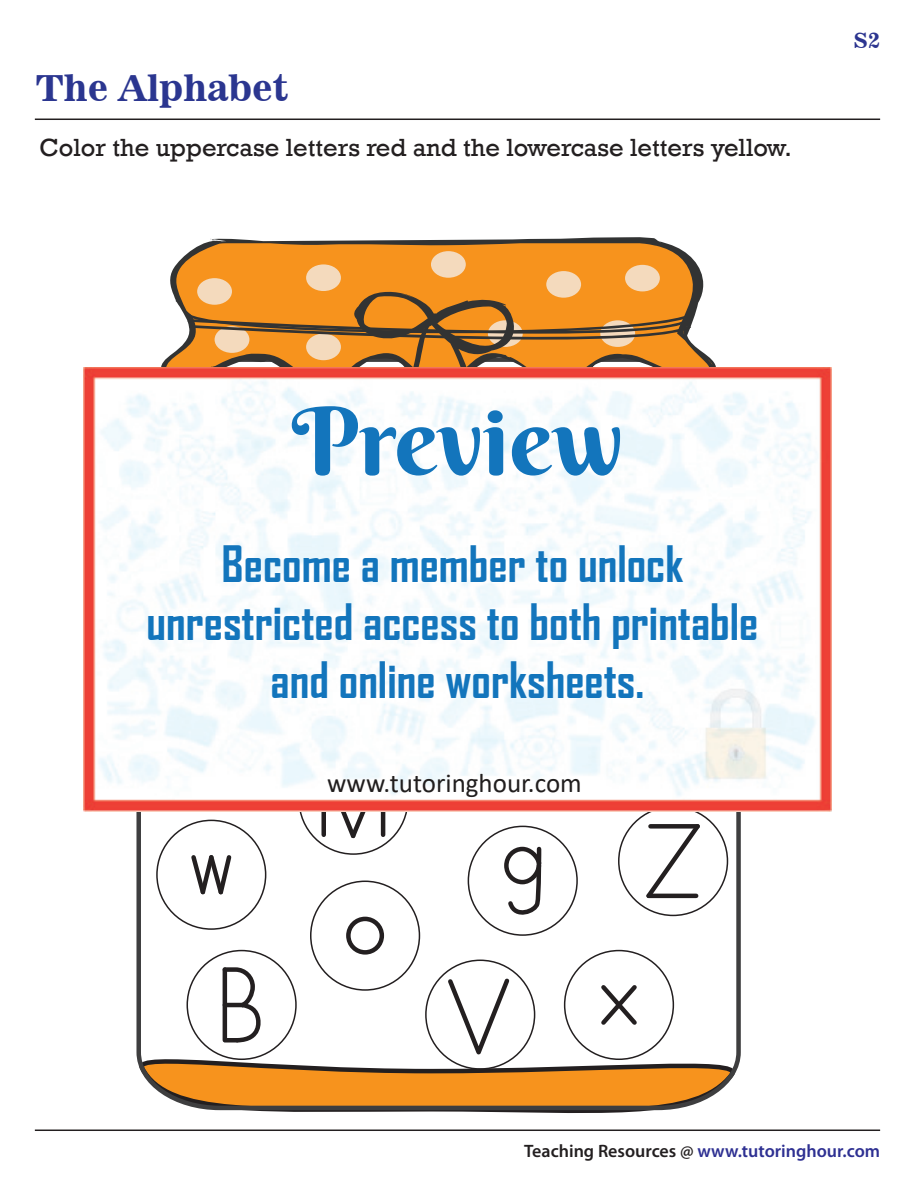
<style>
.page{position:relative;width:918px;height:1188px;background:#fff}
.page>*{position:absolute;margin:0;border:0;box-sizing:border-box;transform-origin:0 0}
.t1{font:94.05px "Berkshire Swash";color:#1375bc}
.t2{font:700 48px/57.6px "Agency FB";color:#1375bc;text-align:center}
.t3{font:36px "News 701 BT Bold A";color:#2b3690}
.t4{font:27px "Calibri";color:#211e1e}
.t5{font:25.5px "Rockwell";color:#231f20}
.t6{font:21px "News 701 BT Bold A";color:#2c3590}
.t7{font:600 18px "Myriad Pro";color:#2e3092}
.s1{color:#231f20}
</style>
<div class="page">
<hr style="left:35px;top:119px;width:845px;height:1px;background:#231f20">
<hr style="left:35px;top:1130px;width:845px;height:1px;background:#231f20">
<svg style="left:134px;top:367px;width:609px;height:598px"></svg>
<svg style="left:157px;top:237px;width:559px;height:131px;fill:#f7931d"></svg>
<svg style="left:176px;top:291px;width:536px;height:77px;background:#ce8939"></svg>
<svg style="left:136px;top:965px;width:605px;height:148px"></svg>
<img style="left:84px;top:368px;width:747px;height:443px">
<p class="t3" style="left:36px;top:74px;width:254px">The Alphabet</p>
<p class="t5" style="left:39px;top:138px;width:754px">Color the uppercase letters red and the lowercase letters yellow.</p>
<p class="t6" style="left:853px;top:32px;width:28px">S2</p>
<h1 class="t1" style="left:292px;top:387px;width:333px">Preview</h1>
<p class="t2" style="left:147px;top:539px;width:613px">Become a member to unlock unrestricted access to both printable and online worksheets.</p>
<p class="t4" style="left:327px;top:774px;width:256px">www.tutoringhour.com</p>
<p class="t7" style="left:524px;top:1144px;width:357px"><span class="s1">Teaching Resources @</span> www.tutoringhour.com</p>
</div>
